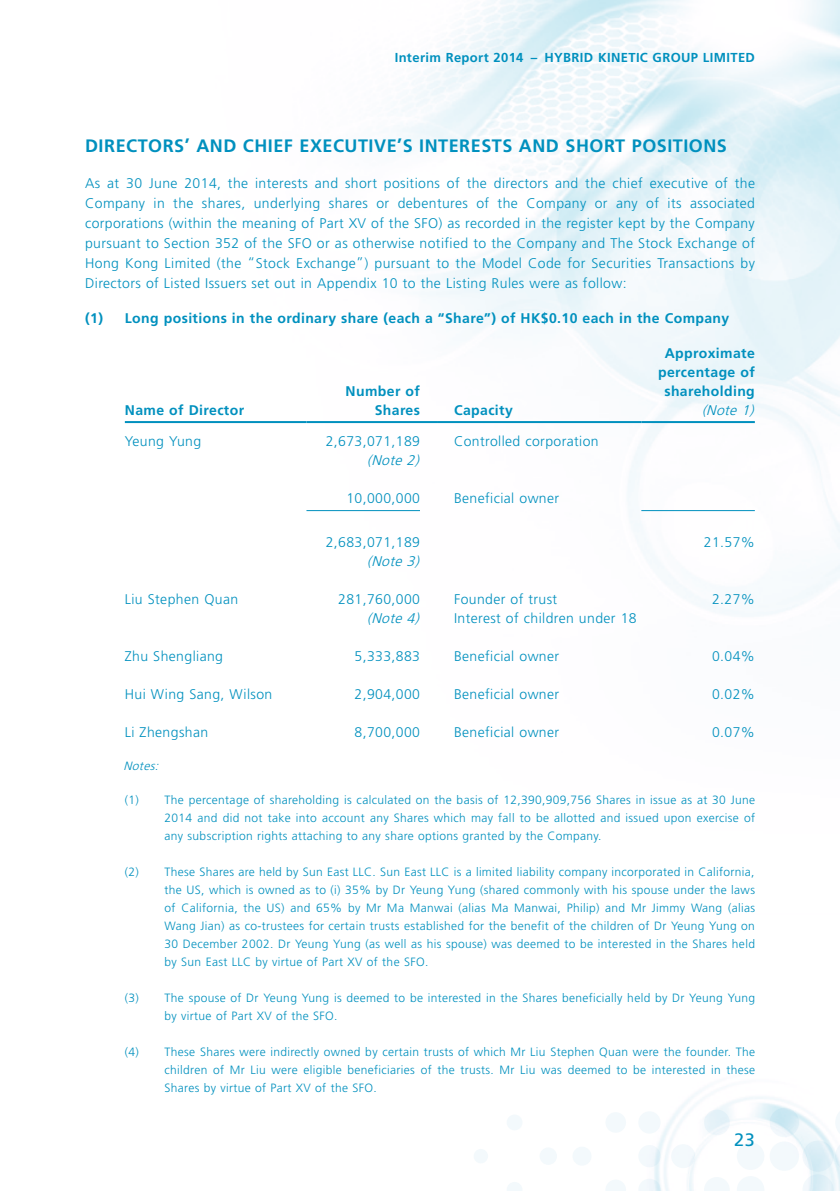
<style>
.page{position:relative;width:840px;height:1191px;background:#fff}
.page>*{position:absolute;margin:0;border:0;box-sizing:border-box;transform-origin:0 0}
.Heading_1{font:700 18px "Frutiger LT Std";letter-spacing:.03em;color:#0090be}
.t1{font:18px "Frutiger LT Std";color:#0090be}
.Body_Text{font:300 14px/20px "Frutiger LT Std";letter-spacing:.03em;color:#0090be;text-align:right}
.Heading_2{font:700 14px "Frutiger LT Std";letter-spacing:.03em;color:#0090be}
.Body_Text-2{font:700 14px "Frutiger LT Std";letter-spacing:.03em;color:#0090be}
.Body_Text-3{font:italic 300 14px "Frutiger LT Std";color:#0090be}
.t2{font:700 13px "Frutiger LT Std";letter-spacing:.03em;color:#0090be}
.Notes{font:300 12px/18px "Frutiger LT Std";letter-spacing:.03em;color:#0090be;text-align:justify}
.Notes-2{font:italic 300 12px "Frutiger LT Std";color:#0090be}
.s1{font-style:italic}
</style>
<div class="page">
<img style="left:124px;top:0;width:715px;height:616px">
<img style="left:645px;top:1091px;width:157px;height:100px">
<div style="left:473px;top:1149px;width:14px;height:14px;background:#f3f9fc;border-radius:50%"></div>
<svg style="left:507px;top:1182px;width:15px;height:9px"></svg>
<div style="left:506px;top:1114px;width:16px;height:16px;background:#f3f9fc;border-radius:50%"></div>
<div style="left:539px;top:1147px;width:17px;height:17px;background:#f3f9fc;border-radius:50%"></div>
<div style="left:572px;top:1146px;width:19px;height:19px;background:#f3f9fc;border-radius:50%"></div>
<svg style="left:606px;top:1180px;width:19px;height:11px"></svg>
<div style="left:605px;top:1112px;width:20px;height:20px;background:#f3f9fc;border-radius:50%"></div>
<svg style="left:639px;top:1178px;width:21px;height:13px"></svg>
<div style="left:638px;top:1145px;width:22px;height:22px;background:#f3f9fc;border-radius:50%"></div>
<div style="left:638px;top:1111px;width:22px;height:22px;background:#f3f9fc;border-radius:50%"></div>
<div style="left:670px;top:1144px;width:24px;height:24px;background:#f3f9fc;border-radius:50%"></div>
<svg style="left:703px;top:1177px;width:26px;height:14px"></svg>
<div style="left:703px;top:1109px;width:26px;height:26px;background:#e6f2f8;border-radius:50%"></div>
<svg style="left:736px;top:1176px;width:28px;height:15px"></svg>
<div style="left:736px;top:1142px;width:28px;height:27px;background:#f3f9fc;border-radius:50%"></div>
<div style="left:769px;top:1141px;width:29px;height:29px;background:#f3f9fc;border-radius:50%"></div>
<svg style="left:769px;top:1107px;width:29px;height:30px"></svg>
<svg style="left:802px;top:1113px;width:37px;height:78px"></svg>
<hr style="left:125px;top:421px;width:181px;height:2px;background:#0090be">
<hr style="left:306px;top:421px;width:131px;height:2px;background:#0090be">
<hr style="left:437px;top:421px;width:204px;height:2px;background:#0090be">
<hr style="left:641px;top:421px;width:113px;height:2px;background:#0090be">
<hr style="left:306px;top:510px;width:114px;height:1px;background:#0090be">
<hr style="left:641px;top:510px;width:113px;height:1px;background:#0090be">
<p class="t2" style="left:394px;top:50px;width:361px">Interim Report 2014 – HYBRID KINETIC GROUP LIMITED</p>
<p class="Heading_1" style="left:85px;top:135px;width:643px">DIRECTORS’ AND CHIEF EXECUTIVE’S INTERESTS AND SHORT POSITIONS</p>
<p class="Body_Text" style="left:85px;top:174px;width:671px;text-align:justify">As at 30 June 2014, the interests and short positions of the directors and the chief executive of the Company in the shares, underlying shares or debentures of the Company or any of its associated corporations (within the meaning of Part XV of the SFO) as recorded in the register kept by the Company pursuant to Section 352 of the SFO or as otherwise notified to the Company and The Stock Exchange of Hong Kong Limited (the “Stock Exchange”) pursuant to the Model Code for Securities Transactions by Directors of Listed Issuers set out in Appendix 10 to the Listing Rules were as follow:</p>
<p class="Heading_2" style="left:85px;top:310px;width:645px">(1) Long positions in the ordinary share (each a “Share”) of HK$0.10 each in the Company</p>
<p class="Body_Text-2" style="left:125px;top:402px;width:121px">Name of Director</p>
<p class="Body_Text-2" style="left:345px;top:383px;width:76px">Number of</p>
<p class="Body_Text-2" style="left:374px;top:402px;width:47px">Shares</p>
<p class="Body_Text-2" style="left:454px;top:402px;width:60px">Capacity</p>
<p class="Body_Text-2" style="left:664px;top:345px;width:92px">Approximate</p>
<p class="Body_Text-2" style="left:657px;top:364px;width:98px">percentage of</p>
<p class="Body_Text-2" style="left:664px;top:383px;width:92px">shareholding</p>
<p class="Body_Text-3" style="left:701px;top:402px;width:57px">(Note 1)</p>
<p class="Body_Text" style="left:125px;top:432px;width:78px">Yeung Yung</p>
<p class="Body_Text" style="left:325px;top:432px;width:99px;line-height:19px">2,673,071,189 <span class="s1">(Note 2)</span></p>
<p class="Body_Text" style="left:454px;top:432px;width:146px">Controlled corporation</p>
<p class="Body_Text" style="left:346px;top:489px;width:75px">10,000,000</p>
<p class="Body_Text" style="left:454px;top:489px;width:107px">Beneficial owner</p>
<p class="Body_Text" style="left:325px;top:533px;width:99px;line-height:19px">2,683,071,189 <span class="s1">(Note 3)</span></p>
<p class="Body_Text" style="left:703px;top:533px;width:52px">21.57%</p>
<p class="Body_Text" style="left:125px;top:590px;width:115px">Liu Stephen Quan</p>
<p class="Body_Text" style="left:338px;top:590px;width:86px;line-height:19px">281,760,000 <span class="s1">(Note 4)</span></p>
<p class="Body_Text" style="left:454px;top:590px;width:105px">Founder of trust</p>
<p class="Body_Text" style="left:711px;top:590px;width:44px">2.27%</p>
<p class="Body_Text" style="left:454px;top:609px;width:184px">Interest of children under 18</p>
<p class="Body_Text" style="left:125px;top:647px;width:100px">Zhu Shengliang</p>
<p class="Body_Text" style="left:354px;top:647px;width:67px">5,333,883</p>
<p class="Body_Text" style="left:454px;top:647px;width:107px">Beneficial owner</p>
<p class="Body_Text" style="left:711px;top:647px;width:44px">0.04%</p>
<p class="Body_Text" style="left:125px;top:685px;width:149px">Hui Wing Sang, Wilson</p>
<p class="Body_Text" style="left:354px;top:685px;width:67px">2,904,000</p>
<p class="Body_Text" style="left:454px;top:685px;width:107px">Beneficial owner</p>
<p class="Body_Text" style="left:711px;top:685px;width:44px">0.02%</p>
<p class="Body_Text" style="left:125px;top:723px;width:85px">Li Zhengshan</p>
<p class="Body_Text" style="left:354px;top:723px;width:67px">8,700,000</p>
<p class="Body_Text" style="left:454px;top:723px;width:107px">Beneficial owner</p>
<p class="Body_Text" style="left:711px;top:723px;width:44px">0.07%</p>
<p class="Notes-2" style="left:123px;top:758px;width:40px">Notes:</p>
<p class="Notes" style="left:164px;top:790px;width:591px;text-indent:-40px">(1) The percentage of shareholding is calculated on the basis of 12,390,909,756 Shares in issue as at 30 June 2014 and did not take into account any Shares which may fall to be allotted and issued upon exercise of any subscription rights attaching to any share options granted by the Company.</p>
<p class="Notes" style="left:164px;top:862px;width:591px;text-indent:-40px">(2) These Shares are held by Sun East LLC. Sun East LLC is a limited liability company incorporated in California, the US, which is owned as to (i) 35% by Dr Yeung Yung (shared commonly with his spouse under the laws of California, the US) and 65% by Mr Ma Manwai (alias Ma Manwai, Philip) and Mr Jimmy Wang (alias Wang Jian) as co-trustees for certain trusts established for the benefit of the children of Dr Yeung Yung on 30 December 2002. Dr Yeung Yung (as well as his spouse) was deemed to be interested in the Shares held by Sun East LLC by virtue of Part XV of the SFO.</p>
<p class="Notes" style="left:164px;top:988px;width:591px;text-indent:-40px">(3) The spouse of Dr Yeung Yung is deemed to be interested in the Shares beneficially held by Dr Yeung Yung by virtue of Part XV of the SFO.</p>
<p class="Notes" style="left:164px;top:1042px;width:591px;text-indent:-40px">(4) These Shares were indirectly owned by certain trusts of which Mr Liu Stephen Quan were the founder. The children of Mr Liu were eligible beneficiaries of the trusts. Mr Liu was deemed to be interested in these Shares by virtue of Part XV of the SFO.</p>
<h1 class="t1" style="left:733px;top:1129px;width:22px">23</h1>
</div>
